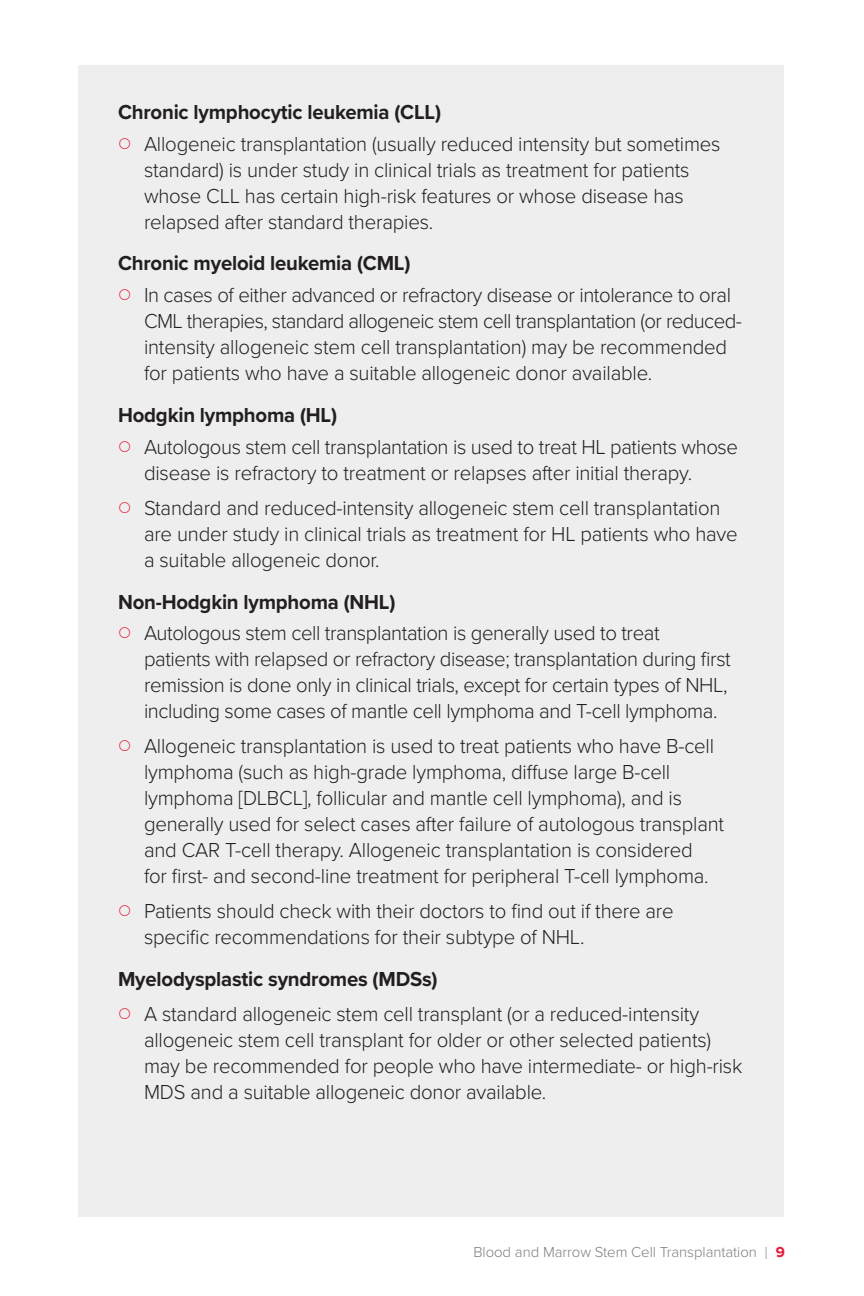
<style>
.page{position:relative;width:864px;height:1296px;background:#fff}
.page>*{position:absolute;margin:0;border:0;box-sizing:border-box;transform-origin:0 0}
.t1{font:300 21px/26px "Proxima Nova";letter-spacing:-.01em;color:#231f20}
.Body_text{font:700 21px "Proxima Nova";letter-spacing:-.01em;color:#231f20}
.t2{font:300 15px "Proxima Nova";letter-spacing:-.005em;color:#7d7f82}
.s1{font-weight:400;font-size:18px;color:#babbbe}
.s2{font-weight:700;color:#e51836}
</style>
<div class="page">
<div style="left:78px;top:65px;width:705px;height:1152px;background:#eeeeef"></div>
<p class="Body_text" style="left:118px;top:96px;width:324px">Chronic lymphocytic leukemia (CLL)</p>
<p class="t1" style="left:144px;top:129px;width:578px">Allogeneic transplantation (usually reduced intensity but sometimes standard) is under study in clinical trials as treatment for patients whose CLL has certain high-risk features or whose disease has relapsed after standard therapies.</p>
<p class="Body_text" style="left:118px;top:248px;width:294px">Chronic myeloid leukemia (CML)</p>
<p class="t1" style="left:144px;top:281px;width:599px">In cases of either advanced or refractory disease or intolerance to oral CML therapies, standard allogeneic stem cell transplantation (or reduced&shy;intensity allogeneic stem cell transplantation) may be recommended for patients who have a suitable allogeneic donor available.</p>
<p class="Body_text" style="left:118px;top:399px;width:221px">Hodgkin lymphoma (HL)</p>
<p class="t1" style="left:144px;top:433px;width:596px">Autologous stem cell transplantation is used to treat HL patients whose disease is refractory to treatment or relapses after initial therapy.</p>
<p class="t1" style="left:144px;top:494px;width:595px">Standard and reduced-intensity allogeneic stem cell transplantation are under study in clinical trials as treatment for HL patients who have a suitable allogeneic donor.</p>
<p class="Body_text" style="left:118px;top:586px;width:279px">Non-Hodgkin lymphoma (NHL)</p>
<p class="t1" style="left:144px;top:619px;width:588px">Autologous stem cell transplantation is generally used to treat patients with relapsed or refractory disease; transplantation during first remission is done only in clinical trials, except for certain types of NHL, including some cases of mantle cell lymphoma and T-cell lymphoma.</p>
<p class="t1" style="left:144px;top:732px;width:582px">Allogeneic transplantation is used to treat patients who have B-cell lymphoma (such as high-grade lymphoma, diffuse large B-cell lymphoma [DLBCL], follicular and mantle cell lymphoma), and is generally used for select cases after failure of autologous transplant and CAR T-cell therapy. Allogeneic transplantation is considered<br>for first- and second-line treatment for peripheral T-cell lymphoma.</p>
<p class="t1" style="left:144px;top:897px;width:531px">Patients should check with their doctors to find out if there are specific recommendations for their subtype of NHL.</p>
<p class="Body_text" style="left:118px;top:964px;width:321px">Myelodysplastic syndromes (MDSs)</p>
<p class="t1" style="left:144px;top:1000px;width:600px">A standard allogeneic stem cell transplant (or a reduced-intensity allogeneic stem cell transplant for older or other selected patients) may be recommended for people who have intermediate- or high-risk MDS and a suitable allogeneic donor available.</p>
<p class="t2" style="left:473px;top:1241px;width:313px">Blood and Marrow Stem Cell Transplantation <span class="s1">I</span> <span class="s2">9</span></p>
</div>
